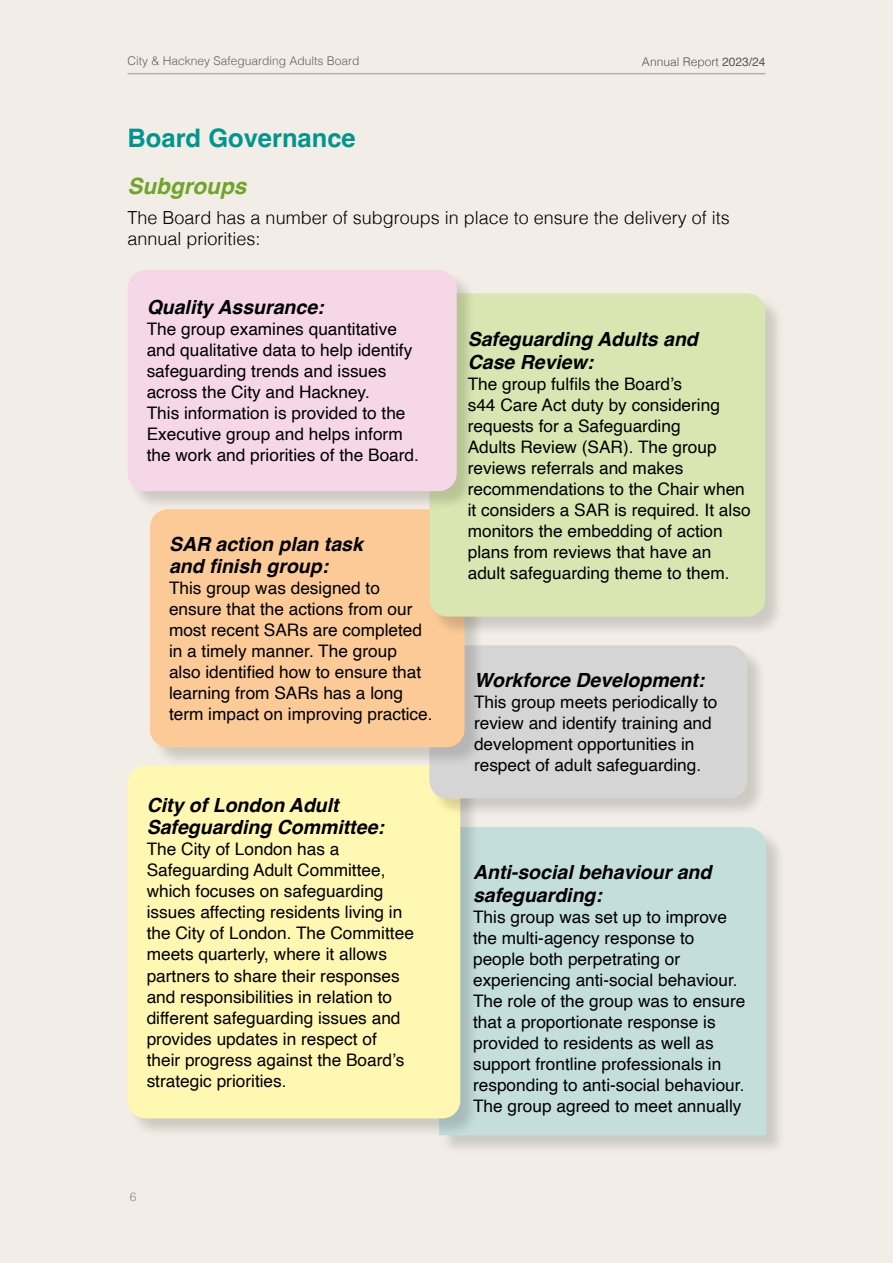
<style>
.page{position:relative;width:893px;height:1263px;background:#f2eee7}
.page>*{position:absolute;margin:0;border:0;box-sizing:border-box;transform-origin:0 0}
.Header_2{font:700 25.5px "Helvetica";color:#00968f}
.Header_3{font:italic 700 22.5px "Helvetica";color:#70a528}
.t1{font:italic 700 19.5px/22.5px "Helvetica";color:#000}
.t2{font:300 18px/21px "Helvetica";color:#000}
.t3{font:17.25px/21px "Helvetica";color:#000}
.t4{font:300 12px "Helvetica";color:#646363}
.t5{font:300 12px "Helvetica";color:#575756}
.t6{font:300 12px "Helvetica";color:#878787}
.s1{font-weight:400}
</style>
<div class="page">
<hr style="left:892px;top:0;width:1px;height:1263px;background:#cbbba0">
<hr style="left:128px;top:73px;width:637px;height:1px;background:#b3b2b2">
<div style="left:440px;top:828px;width:346px;height:327px;background:#000;opacity:.15"></div>
<div style="left:480px;top:827px;width:286px;height:308px;background:#c4dedc"></div>
<div style="left:129px;top:767px;width:351px;height:371px;background:#000;opacity:.15"></div>
<div style="left:128px;top:765px;width:332px;height:353px;background:#fff7b2;border-radius:18px"></div>
<div style="left:431px;top:647px;width:336px;height:171px;background:#000;opacity:.15"></div>
<div style="left:429px;top:645px;width:318px;height:153px;background:#d5d5d5;border-radius:18px"></div>
<div style="left:151px;top:510px;width:333px;height:257px;background:#000;opacity:.15"></div>
<div style="left:150px;top:509px;width:315px;height:238px;background:#fbca97;border-radius:18px"></div>
<div style="left:431px;top:295px;width:354px;height:341px;background:#000;opacity:.15"></div>
<div style="left:429px;top:293px;width:336px;height:324px;background:#d9e6b1;border-radius:18px"></div>
<div style="left:129px;top:271px;width:347px;height:240px;background:#000;opacity:.15"></div>
<div style="left:128px;top:270px;width:329px;height:221px;background:#f5d7e7;border-radius:18px"></div>
<p class="t4" style="left:128px;top:51px;width:234px">City &amp; Hackney Safeguarding Adults Board</p>
<p class="t5" style="left:642px;top:51px;width:125px">Annual Report <span class="s1">2023/24</span></p>
<p class="Header_2" style="left:128px;top:122px;width:230px">Board Governance</p>
<p class="Header_3" style="left:128px;top:173px;width:120px">Subgroups</p>
<p class="t2" style="left:128px;top:206px;width:604px">The Board has a number of subgroups in place to ensure the delivery of its annual priorities:</p>
<p class="t1" style="left:147px;top:298px;width:179px">Quality Assurance:</p>
<p class="t3" style="left:147px;top:319px;width:274px">The group examines quantitative and qualitative data to help identify safeguarding trends and issues across the City and Hackney.<br>This information is provided to the Executive group and helps inform the work and priorities of the Board.</p>
<p class="t1" style="left:169px;top:535px;width:195px">SAR action plan task and finish group:</p>
<p class="t3" style="left:169px;top:578px;width:265px">This group was designed to ensure that the actions from our most recent SARs are completed in a timely manner. The group also identified how to ensure that learning from SARs has a long term impact on improving practice.</p>
<p class="t1" style="left:147px;top:796px;width:239px">City of London Adult<br>Safeguarding Committee:</p>
<p class="t3" style="left:147px;top:839px;width:269px">The City of London has a<br>Safeguarding Adult Committee, which focuses on safeguarding issues affecting residents living in the City of London. The Committee meets quarterly, where it allows partners to share their responses and responsibilities in relation to different safeguarding issues and provides updates in respect of their progress against the Board’s strategic priorities.</p>
<p class="t6" style="left:130px;top:1187px;width:8px">6</p>
<p class="t1" style="left:468px;top:330px;width:232px">Safeguarding Adults and<br>Case Review:</p>
<p class="t3" style="left:468px;top:373px;width:284px">The group fulfils the Board’s<br>s44 Care Act duty by considering requests for a Safeguarding<br>Adults Review (SAR). The group reviews referrals and makes recommendations to the Chair when it considers a SAR is required. It also monitors the embedding of action plans from reviews that have an adult safeguarding theme to them.</p>
<p class="t1" style="left:474px;top:671px;width:232px">Workforce Development:</p>
<p class="t3" style="left:474px;top:692px;width:245px">This group meets periodically to review and identify training and development opportunities in respect of adult safeguarding.</p>
<p class="t1" style="left:473px;top:863px;width:240px">Anti-social behaviour and safeguarding:</p>
<p class="t3" style="left:473px;top:906px;width:274px">This group was set up to improve the multi-agency response to people both perpetrating or experiencing anti-social behaviour.<br>The role of the group was to ensure that a proportionate response is provided to residents as well as support frontline professionals in responding to anti-social behaviour.<br>The group agreed to meet annually</p>
</div>
